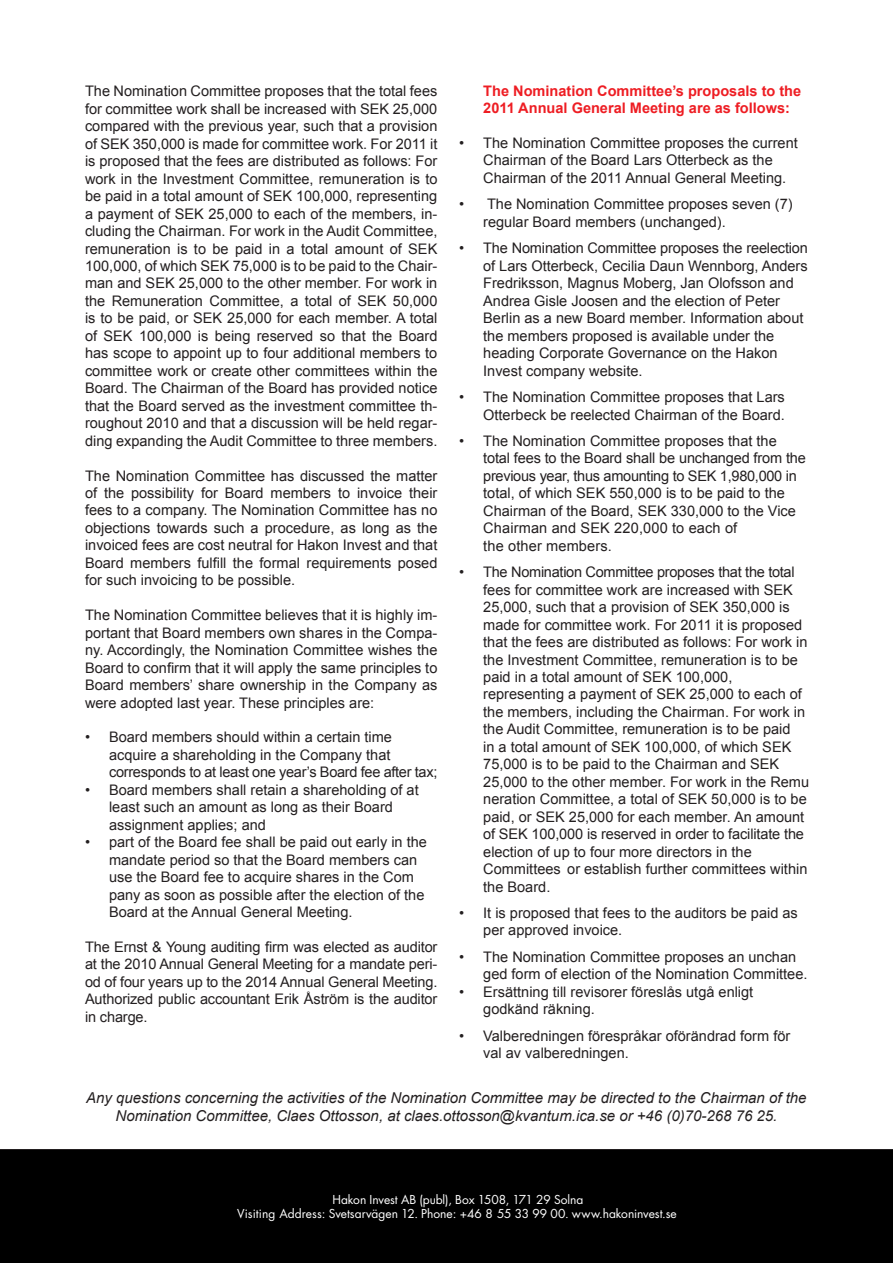
<style>
.page{position:relative;width:893px;height:1263px;background:#fff}
.page>*{position:absolute;margin:0;border:0;box-sizing:border-box;transform-origin:0 0}
.t1{font:italic 15px/18px "Arial";color:#231f20;text-align:center}
.t2{font:14.55px/17.4px "Arial";color:#231f20}
.t3{font:700 14.55px/17.4px "Arial";color:#ee1d23}
.t4{font:14.55px "Arial";letter-spacing:-.02em;color:#231f20}
.t5{font:12px/14.2px "Futura";color:#fff;text-align:center}
</style>
<div class="page">
<div style="left:0;top:1150px;width:893px;height:113px;background:#000"></div>
<p class="t3" style="left:483px;top:82px;width:319px">The Nomination Committee’s proposals to the<br>2011 Annual General Meeting are as follows:</p>
<p class="t2" style="left:459px;top:134px;width:340px;text-align:center">• The Nomination Committee proposes the current<br>Chairman of the Board Lars Otterbeck as the</p>
<p class="t2" style="left:483px;top:169px;width:305px">Chairman of the 2011 Annual General Meeting.</p>
<p class="t2" style="left:459px;top:196px;width:335px">• The Nomination Committee proposes seven (7)</p>
<p class="t2" style="left:483px;top:213px;width:244px">regular Board members (unchanged).</p>
<p class="t2" style="left:483px;top:240px;width:326px;text-indent:-24px">• The Nomination Committee proposes the reelection of Lars Otterbeck, Cecilia Daun Wennborg, Anders Fredriksson, Magnus Moberg, Jan Olofsson and Andrea Gisle Joosen and the election of Peter Berlin as a new Board member. Information about the members proposed is available under the heading Corporate Governance on the Hakon</p>
<p class="t2" style="left:483px;top:362px;width:161px">Invest company website.</p>
<p class="t2" style="left:459px;top:388px;width:327px">• The Nomination Committee proposes that Lars</p>
<p class="t2" style="left:483px;top:406px;width:303px">Otterbeck be reelected Chairman of the Board.</p>
<p class="t2" style="left:459px;top:432px;width:319px">• The Nomination Committee proposes that the</p>
<p class="t2" style="left:483px;top:450px;width:324px">total fees to the Board shall be unchanged from the previous year, thus amounting to SEK 1,980,000 in total, of which SEK 550,000 is to be paid to the Chairman of the Board, SEK 330,000 to the Vice Chairman and SEK 220,000 to each of</p>
<p class="t2" style="left:483px;top:537px;width:130px">the other members.</p>
<p class="t2" style="left:483px;top:563px;width:326px;text-indent:-24px">• The Nomination Committee proposes that the total fees for committee work are increased with SEK 25,000, such that a provision of SEK 350,000 is made for committee work. For 2011 it is proposed that the fees are distributed as follows: For work in the Investment Committee, remuneration is to be paid in a total amount of SEK 100,000,</p>
<p class="t2" style="left:483px;top:686px;width:327px">representing a payment of SEK 25,000 to each of the members, including the Chairman. For work in the Audit Committee, remuneration is to be paid<br>in a total amount of SEK 100,000, of which SEK 75,000 is to be paid to the Chairman and SEK 25,000 to the other member. For work in the Remu neration Committee, a total of SEK 50,000 is to be paid, or SEK 25,000 for each member. An amount of SEK 100,000 is reserved in order to facilitate the election of up to four more directors in the</p>
<p class="t2" style="left:483px;top:860px;width:326px">Committees or establish further committees within the Board.</p>
<p class="t2" style="left:483px;top:904px;width:316px;text-indent:-24px">• It is proposed that fees to the auditors be paid as per approved invoice.</p>
<p class="t2" style="left:483px;top:948px;width:326px;text-indent:-24px">• The Nomination Committee proposes an unchan ged form of election of the Nomination Committee.</p>
<p class="t2" style="left:459px;top:983px;width:296px">• Ersättning till revisorer föreslås utgå enligt</p>
<p class="t2" style="left:483px;top:1001px;width:113px">godkänd räkning.</p>
<p class="t2" style="left:459px;top:1027px;width:333px">• Valberedningen förespråkar oförändrad form för</p>
<p class="t2" style="left:483px;top:1044px;width:147px">val av valberedningen.</p>
<p class="t1" style="left:86px;top:1089px;width:722px">Any questions concerning the activities of the Nomination Committee may be directed to the Chairman of the<br>Nomination Committee, Claes Ottosson, at claes.ottosson@kvantum.ica.se or +46 (0)70-268 76 25.</p>
<p class="t2" style="left:85px;top:83px;width:354px;text-align:justify">The Nomination Committee proposes that the total fees for committee work shall be increased with SEK 25,000 compared with the previous year, such that a provision of SEK 350,000 is made for committee work. For 2011 it is proposed that the fees are distributed as follows: For work in the Investment Committee, remuneration is to be paid in a total amount of SEK 100,000, representing a payment of SEK 25,000 to each of the members, in&shy;cluding the Chairman. For work in the Audit Committee, remuneration is to be paid in a total amount of SEK 100,000, of which SEK 75,000 is to be paid to the Chair&shy;man and SEK 25,000 to the other member. For work in the Remuneration Committee, a total of SEK 50,000 is to be paid, or SEK 25,000 for each member. A total of SEK 100,000 is being reserved so that the Board has scope to appoint up to four additional members to committee work or create other committees within the Board. The Chairman of the Board has provided notice that the Board served as the investment committee th&shy;roughout 2010 and that a discussion will be held regar&shy;ding expanding the Audit Committee to three members.</p>
<p class="t2" style="left:85px;top:467px;width:354px;text-align:justify">The Nomination Committee has discussed the matter of the possibility for Board members to invoice their fees to a company. The Nomination Committee has no objections towards such a procedure, as long as the invoiced fees are cost neutral for Hakon Invest and that Board members fulfill the formal requirements posed for such invoicing to be possible.</p>
<p class="t2" style="left:85px;top:606px;width:354px;text-align:justify">The Nomination Committee believes that it is highly im&shy;portant that Board members own shares in the Compa&shy;ny. Accordingly, the Nomination Committee wishes the Board to confirm that it will apply the same principles to Board members’ share ownership in the Company as were adopted last year. These principles are:</p>
<p class="t2" style="left:85px;top:729px;width:309px">• Board members should within a certain time</p>
<p class="t2" style="left:109px;top:746px;width:283px">acquire a shareholding in the Company that</p>
<p class="t4" style="left:109px;top:763px;width:330px">corresponds to at least one year’s Board fee after tax;</p>
<p class="t2" style="left:85px;top:781px;width:335px;text-align:center">• Board members shall retain a shareholding of at least such an amount as long as their Board</p>
<p class="t2" style="left:109px;top:816px;width:158px">assignment applies; and</p>
<p class="t2" style="left:109px;top:833px;width:319px;text-indent:-24px">• part of the Board fee shall be paid out early in the mandate period so that the Board members can use the Board fee to acquire shares in the Com pany as soon as possible after the election of the Board at the Annual General Meeting.</p>
<p class="t2" style="left:85px;top:938px;width:354px;text-align:justify">The Ernst &amp; Young auditing firm was elected as auditor at the 2010 Annual General Meeting for a mandate peri&shy;od of four years up to the 2014 Annual General Meeting.<br>Authorized public accountant Erik Åström is the auditor in charge.</p>
<p class="t5" style="left:237px;top:1192px;width:441px">Hakon Invest AB (publ), Box 1508, 171 29 Solna<br>Visiting Address: Svetsarvägen 12. Phone: +46 8 55 33 99 00. www.hakoninvest.se</p>
</div>
